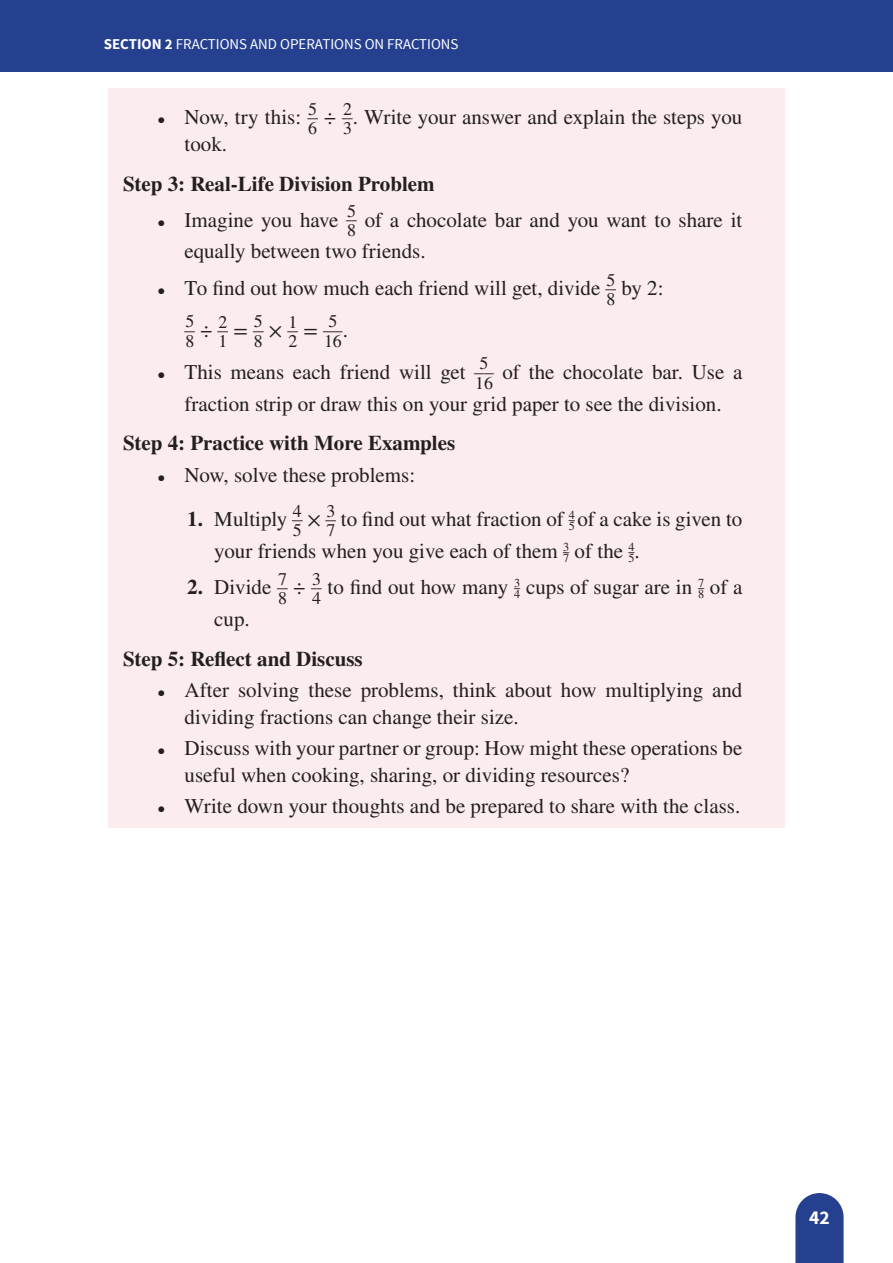
<style>
.page{position:relative;width:893px;height:1263px;background:#fff}
.page>*{position:absolute;margin:0;border:0;box-sizing:border-box;transform-origin:0 0}
.t1{font:21px/27px "STIX General";color:#231f20}
.t2{font:700 21px "STIX General";color:#231f20}
.t3{font:700 19.5px "Source Sans Pro";color:#fff}
.t4{font:17.85px/17.1px "STIX General";color:#231f20;text-align:right;scale:.6 1}
.t5{font:17.85px "STIX General";color:#231f20}
.t6{font:15px "Source Sans Pro";color:#fff}
.t7{font:12.3px "STIX General";color:#231f20}
.s1{font-weight:700}
.s2{font-size:15px}
.s3{font-size:21px}
</style>
<div class="page">
<svg style="left:795px;top:1193px;width:49px;height:70px;background:#395199"></svg>
<div style="left:0;top:0;width:893px;height:72px;background:#25408f"></div>
<div style="left:108px;top:88px;width:677px;height:77px;background:#fbecee"></div>
<div style="left:108px;top:155px;width:677px;height:49px;background:#fbecee"></div>
<div style="left:108px;top:186px;width:677px;height:86px;background:#fbecee"></div>
<div style="left:108px;top:254px;width:677px;height:54px;background:#fbecee"></div>
<div style="left:108px;top:290px;width:677px;height:60px;background:#fbecee"></div>
<div style="left:108px;top:332px;width:677px;height:92px;background:#fbecee"></div>
<div style="left:108px;top:415px;width:677px;height:49px;background:#fbecee"></div>
<div style="left:108px;top:446px;width:677px;height:49px;background:#fbecee"></div>
<div style="left:108px;top:486px;width:677px;height:86px;background:#fbecee"></div>
<div style="left:108px;top:554px;width:677px;height:86px;background:#fbecee"></div>
<div style="left:108px;top:630px;width:677px;height:49px;background:#fbecee"></div>
<div style="left:108px;top:661px;width:677px;height:77px;background:#fbecee"></div>
<div style="left:108px;top:720px;width:677px;height:76px;background:#fbecee"></div>
<div style="left:108px;top:778px;width:677px;height:49px;background:#fbecee"></div>
<p class="t6" style="left:104px;top:35px;width:356px"><span class="s1">SECTION 2</span> FRACTIONS AND OPERATIONS ON FRACTIONS</p>
<p class="t1" style="left:158px;top:104px;width:162px"><span class="s2">•</span> Now, try this: <sup>__5</sup></p>
<p class="t4" style="left:324px;top:103px;width:49px"><span class="s3">÷</span> __2<br>3</p>
<p class="t1" style="left:353px;top:104px;width:391px">. Write your answer and explain the steps you</p>
<p class="t5" style="left:308px;top:116px;width:10px">6</p>
<p class="t1" style="left:185px;top:131px;width:44px">took.</p>
<p class="t2" style="left:123px;top:168px;width:313px">Step 3: Real-Life Division Problem</p>
<p class="t1" style="left:158px;top:207px;width:586px"><span class="s2">•</span> Imagine you have <sup>__5</sup> of a chocolate bar and you want to share it</p>
<p class="t5" style="left:347px;top:218px;width:10px">8</p>
<p class="t1" style="left:185px;top:239px;width:243px">equally between two friends.</p>
<p class="t1" style="left:158px;top:275px;width:508px"><span class="s2">•</span> To find out how much each friend will get, divide <sup>__5</sup> by 2:</p>
<p class="t5" style="left:606px;top:286px;width:10px">8</p>
<p class="t4" style="left:185px;top:316px;width:265px;text-align:left">_ _5 <span class="s3">÷</span> _ _2 <span class="s3">=</span> _ _5 <span class="s3">×</span> _ _1 <span class="s3">=</span> _ _ 5<br>8</p>
<p class="t5" style="left:218px;top:328px;width:10px">1</p>
<p class="t5" style="left:254px;top:328px;width:10px">8</p>
<p class="t5" style="left:288px;top:328px;width:10px">2</p>
<p class="t5" style="left:324px;top:328px;width:19px">16</p>
<p class="t1" style="left:343px;top:317px;width:7px">.</p>
<p class="t1" style="left:158px;top:359px;width:586px"><span class="s2">•</span> This means each friend will get <sup>__5</sup> of the chocolate bar. Use a</p>
<p class="t5" style="left:475px;top:370px;width:19px">16</p>
<p class="t1" style="left:185px;top:391px;width:539px">fraction strip or draw this on your grid paper to see the division.</p>
<p class="t2" style="left:123px;top:428px;width:334px">Step 4: Practice with More Examples</p>
<p class="t1" style="left:158px;top:462px;width:259px"><span class="s2">•</span> Now, solve these problems:</p>
<p class="t1" style="left:187px;top:507px;width:117px"><span class="s1">1.</span> Multiply <sup>__4</sup></p>
<p class="t4" style="left:307px;top:506px;width:49px"><span class="s3">×</span> __3<br>7</p>
<p class="t1" style="left:341px;top:507px;width:235px">to find out what fraction of <sup>4</sup><sup>_</sup></p>
<p class="t1" style="left:214px;top:504px;width:530px;line-height:31.7px;text-indent:354px"><sub>5</sub> of a cake is given to your friends when you give each of them <sup>3</sup><sup>_</sup></p>
<p class="t5" style="left:293px;top:518px;width:10px">5</p>
<p class="t1" style="left:563px;top:538px;width:73px"><sub>7</sub> of the <sup>4</sup><sup>_</sup></p>
<p class="t7" style="left:628px;top:549px;width:13px">5<sup>.</sup></p>
<p class="t4" style="left:294px;top:573px;width:49px"><span class="s3">÷</span> _ _3<br>4</p>
<p class="t1" style="left:328px;top:574px;width:194px">to find out how many <sup>3</sup><sup>_</sup></p>
<p class="t1" style="left:187px;top:574px;width:102px"><span class="s1">2.</span> Divide <sup>__7</sup></p>
<p class="t5" style="left:278px;top:586px;width:10px">8</p>
<p class="t1" style="left:514px;top:574px;width:191px"><sub>4</sub> cups of sugar are in <sup>7</sup><sup>_</sup></p>
<p class="t1" style="left:698px;top:574px;width:46px"><sub>8</sub> of a</p>
<p class="t1" style="left:214px;top:606px;width:37px">cup.</p>
<p class="t2" style="left:123px;top:643px;width:241px">Step 5: Reflect and Discuss</p>
<p class="t1" style="left:185px;top:677px;width:559px;text-indent:-27px"><span class="s2">•</span> After solving these problems, think about how multiplying and dividing fractions can change their size.</p>
<p class="t1" style="left:185px;top:735px;width:559px;text-indent:-27px"><span class="s2">•</span> Discuss with your partner or group: How might these operations be useful when cooking, sharing, or dividing resources?</p>
<p class="t1" style="left:158px;top:794px;width:584px"><span class="s2">•</span> Write down your thoughts and be prepared to share with the class.</p>
<p class="t3" style="left:809px;top:1205px;width:22px">42</p>
</div>
